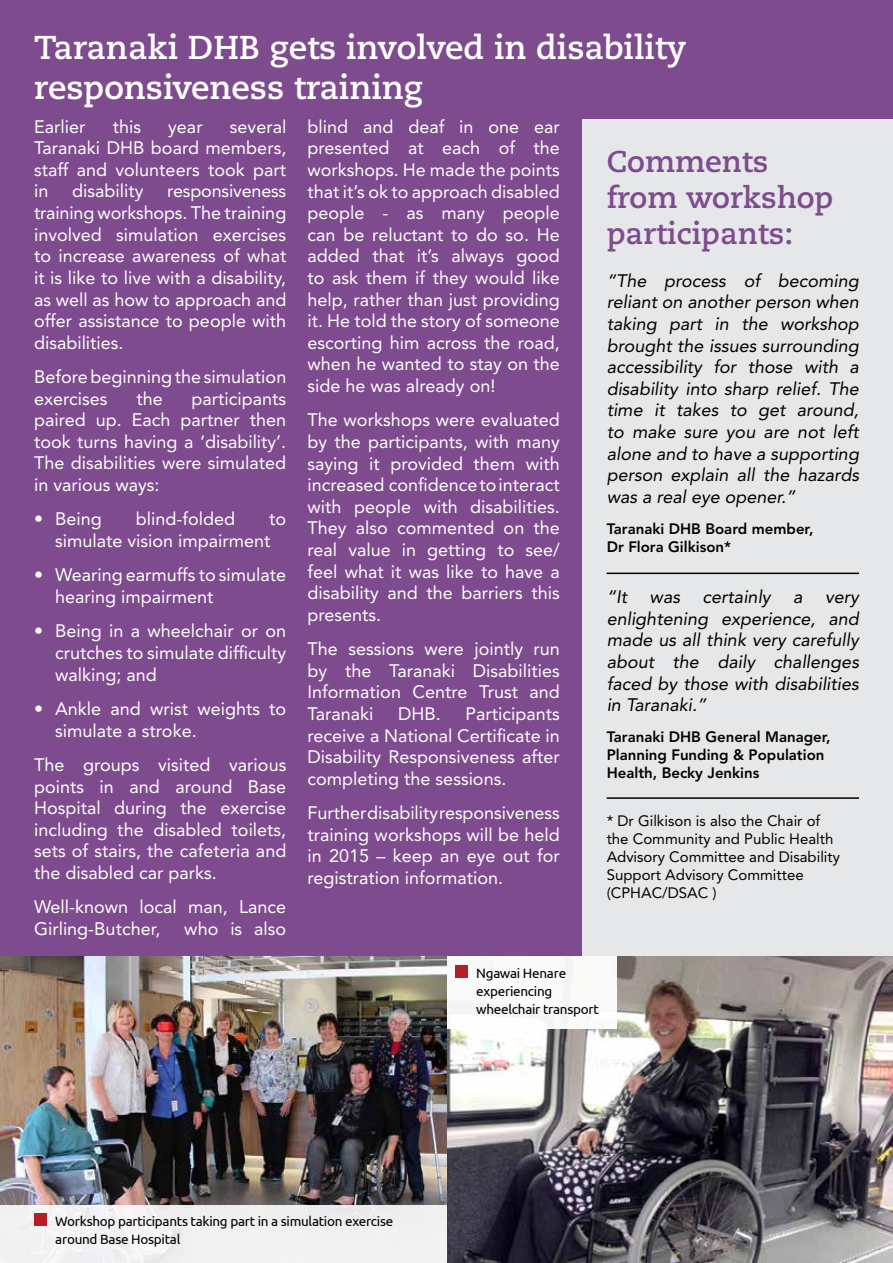
<style>
.page{position:relative;width:893px;height:1263px;background:#fff}
.page>*{position:absolute;margin:0;border:0;box-sizing:border-box;transform-origin:0 0}
.t1{font:700 33px/39.6px "Caecilia LT Std";color:#fff}
.t2{font:700 30px/36px "Caecilia LT Std";color:#7e4b8e}
.t3{font:18px/21.6px "Avenir LT Std";color:#fff;text-align:justify}
.t4{font:italic 18px/21.6px "Avenir LT Std";color:#000;text-align:justify}
.t5{font:15px/18px "Avenir LT Std";color:#000}
.t6{font:800 15px/18px "Avenir LT Std";color:#000}
.t7{font:13.5px/18px "Ubuntu";letter-spacing:-.02em;color:#000}
</style>
<div class="page">
<div style="left:0;top:0;width:893px;height:957px;background:#7e4b8e"></div>
<div style="left:583px;top:119px;width:310px;height:838px;background:#e6e7e8"></div>
<img style="left:0;top:957px;width:893px;height:306px">
<div style="left:446px;top:957px;width:171px;height:72px;background:#fff"></div>
<div style="left:455px;top:965px;width:13px;height:13px;background:#b21f24"></div>
<div style="left:0;top:1205px;width:446px;height:58px;background:#f1f1f2"></div>
<div style="left:34px;top:1213px;width:13px;height:12px;background:#b21f24"></div>
<hr style="left:607px;top:573px;width:252px;height:1px;background:#000">
<hr style="left:607px;top:797px;width:252px;height:2px;background:#000">
<h1 class="t1" style="left:34px;top:29px;width:654px">Taranaki DHB gets involved in disability responsiveness training</h1>
<p class="t3" style="left:34px;top:116px;width:53px">Earlier</p>
<p class="t3" style="left:113px;top:116px;width:30px">this</p>
<p class="t3" style="left:168px;top:116px;width:36px">year</p>
<p class="t3" style="left:308px;top:116px;width:254px">blind and deaf in one ear presented at each of the workshops. He made the points that it’s ok to approach disabled people - as many people can be reluctant to do so. He added that it’s always good to ask them if they would like help, rather than just providing it. He told the story of someone escorting him across the road, when he wanted to stay on the side he was already on!</p>
<p class="t3" style="left:308px;top:409px;width:254px">The workshops were evaluated by the participants, with many saying it provided them with increased confidence to interact with people with disabilities.<br>They also commented on the real value in getting to see/ feel what it was like to have a disability and the barriers this presents.</p>
<p class="t3" style="left:308px;top:638px;width:254px">The sessions were jointly run by the Taranaki Disabilities Information Centre Trust and Taranaki</p>
<p class="t3" style="left:34px;top:116px;width:254px;text-indent:196px">several Taranaki DHB board members, staff and volunteers took part in</p>
<h2 class="t2" style="left:607px;top:144px;width:228px">Comments from workshop participants:</h2>
<p class="t4" style="left:607px;top:270px;width:254px">“The process of becoming reliant on another person when taking part in the workshop brought the issues surrounding accessibility for those with a disability into sharp relief. The time it takes to get around, to make sure you are not left alone and to have a supporting person explain all the hazards was a real eye opener.”</p>
<p class="t6" style="left:607px;top:519px;width:208px">Taranaki DHB Board member,<br>Dr Flora Gilkison*</p>
<p class="t4" style="left:607px;top:587px;width:22px">“It</p>
<p class="t4" style="left:650px;top:587px;width:32px">was</p>
<p class="t4" style="left:703px;top:587px;width:70px">certainly</p>
<p class="t4" style="left:793px;top:587px;width:11px">a</p>
<p class="t3" style="left:72px;top:181px;width:73px">disability</p>
<p class="t3" style="left:34px;top:181px;width:254px;text-indent:133px">responsiveness training workshops. The training involved simulation exercises to increase awareness of what it is like to live with a disability, as well as how to approach and offer assistance to people with disabilities.</p>
<p class="t3" style="left:34px;top:366px;width:254px">Before beginning the simulation exercises</p>
<p class="t3" style="left:136px;top:388px;width:28px">the</p>
<p class="t3" style="left:34px;top:388px;width:254px;text-indent:158px">participants paired up. Each partner then took turns having a ‘disability’.<br>The disabilities were simulated in various ways:</p>
<p class="t3" style="left:34px;top:508px;width:69px">• Being</p>
<p class="t3" style="left:136px;top:508px;width:101px">blind-folded</p>
<p class="t3" style="left:55px;top:508px;width:233px;text-indent:214px">to simulate vision impairment</p>
<p class="t3" style="left:55px;top:564px;width:233px;text-indent:-21px">• Wearing earmuffs to simulate hearing impairment</p>
<p class="t3" style="left:55px;top:620px;width:233px;text-indent:-21px">• Being in a wheelchair or on crutches to simulate difficulty walking; and</p>
<p class="t3" style="left:55px;top:698px;width:232px;text-indent:-21px">• Ankle and wrist weights to simulate a stroke.</p>
<p class="t3" style="left:34px;top:754px;width:254px">The groups visited various points in and around Base Hospital during the exercise including the disabled toilets, sets of stairs, the cafeteria and the disabled car parks.</p>
<p class="t3" style="left:34px;top:896px;width:254px">Well-known local man, Lance<br>Girling-Butcher,</p>
<p class="t4" style="left:607px;top:587px;width:254px;text-indent:219px">very enlightening experience, and made us all think very carefully about the daily challenges faced by those with disabilities in Taranaki.”</p>
<p class="t6" style="left:607px;top:728px;width:226px">Taranaki DHB General Manager,<br>Planning Funding &amp; Population<br>Health, Becky Jenkins</p>
<p class="t5" style="left:607px;top:812px;width:235px">* Dr Gilkison is also the Chair of the Community and Public Health<br>Advisory Committee and Disability<br>Support Advisory Committee (CPHAC/DSAC )</p>
<p class="t3" style="left:308px;top:703px;width:254px;text-indent:158px">Participants receive a National Certificate in Disability Responsiveness after completing the sessions.</p>
<p class="t3" style="left:308px;top:802px;width:254px">Further disability responsiveness training workshops will be held in 2015 – keep an eye out for registration information.</p>
<p class="t3" style="left:398px;top:703px;width:44px">DHB.</p>
<p class="t3" style="left:184px;top:918px;width:103px">who is also</p>
<p class="t7" style="left:55px;top:1211px;width:340px">Workshop participants taking part in a simulation exercise around Base Hospital</p>
<p class="t7" style="left:476px;top:964px;width:124px">Ngawai Henare experiencing wheelchair transport</p>
</div>
